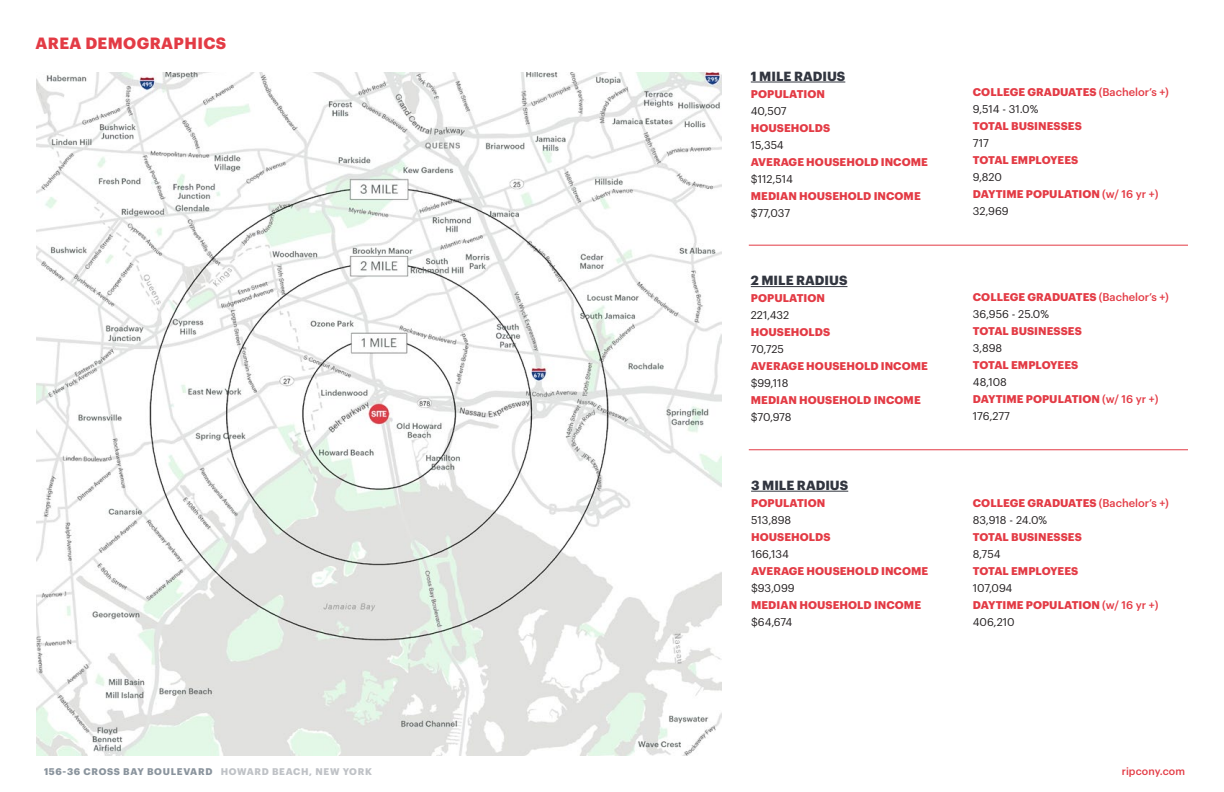
<style>
.page{position:relative;width:1224px;height:792px;background:#fff}
.page>*{position:absolute;margin:0;border:0;box-sizing:border-box;transform-origin:0 0}
.t1{font:700 16px "Graphik";letter-spacing:.025em;color:#e33b45}
.t2{font:700 13px "Graphik";color:#323640}
.t3{font:700 11px/17px "Graphik";letter-spacing:.005em;color:#e33b45}
.t4{font:11px "Graphik";letter-spacing:-.005em;color:#231f20}
.t5{font:500 10.5px "Graphik";letter-spacing:.01em;color:#e33b45}
.t6{font:700 9.5px "Graphik";letter-spacing:.075em;color:#8a949d}
.s1{font-weight:500}
.s2{font-weight:400;color:#231f20}
.s3{color:#bfc2c6}
</style>
<div class="page">
<img style="left:36px;top:72px;width:686px;height:683px">
<hr style="left:749px;top:245px;width:439px;height:1px;background:#e33b45">
<hr style="left:749px;top:449px;width:439px;height:1px;background:#e33b45">
<hr style="left:751px;top:82px;width:94px;height:1px;background:#323640">
<hr style="left:751px;top:286px;width:96px;height:1px;background:#323640">
<hr style="left:751px;top:491px;width:97px;height:1px;background:#323640">
<h1 class="t1" style="left:36px;top:31px;width:192px">AREA DEMOGRAPHICS</h1>
<p class="t2" style="left:751px;top:66px;width:96px">1 MILE RADIUS</p>
<p class="t3" style="left:751px;top:84px;width:76px">POPULATION</p>
<p class="t4" style="left:751px;top:102px;width:37px">40,507</p>
<p class="t3" style="left:751px;top:118px;width:81px">HOUSEHOLDS</p>
<p class="t4" style="left:751px;top:136px;width:34px">15,354</p>
<p class="t3" style="left:751px;top:152px;width:179px">AVERAGE HOUSEHOLD INCOME</p>
<p class="t4" style="left:751px;top:170px;width:44px">$112,514</p>
<p class="t3" style="left:751px;top:186px;width:171px">MEDIAN HOUSEHOLD INCOME</p>
<p class="t4" style="left:751px;top:204px;width:41px">$77,037</p>
<p class="t2" style="left:751px;top:271px;width:98px">2 MILE RADIUS</p>
<p class="t3" style="left:751px;top:289px;width:76px">POPULATION</p>
<p class="t4" style="left:751px;top:307px;width:40px">221,432</p>
<p class="t3" style="left:751px;top:323px;width:81px">HOUSEHOLDS</p>
<p class="t4" style="left:751px;top:341px;width:35px">70,725</p>
<p class="t3" style="left:751px;top:357px;width:179px">AVERAGE HOUSEHOLD INCOME</p>
<p class="t4" style="left:751px;top:375px;width:39px">$99,118</p>
<p class="t3" style="left:751px;top:391px;width:171px">MEDIAN HOUSEHOLD INCOME</p>
<p class="t4" style="left:751px;top:409px;width:42px">$70,978</p>
<p class="t2" style="left:751px;top:475px;width:99px">3 MILE RADIUS</p>
<p class="t3" style="left:751px;top:493px;width:76px">POPULATION</p>
<p class="t4" style="left:751px;top:512px;width:42px">513,898</p>
<p class="t3" style="left:751px;top:527px;width:81px">HOUSEHOLDS</p>
<p class="t4" style="left:751px;top:546px;width:39px">166,134</p>
<p class="t3" style="left:751px;top:561px;width:179px">AVERAGE HOUSEHOLD INCOME</p>
<p class="t4" style="left:751px;top:580px;width:45px">$93,099</p>
<p class="t3" style="left:751px;top:595px;width:171px">MEDIAN HOUSEHOLD INCOME</p>
<p class="t4" style="left:751px;top:614px;width:43px">$64,674</p>
<p class="t3" style="left:973px;top:83px;width:198px">COLLEGE GRADUATES <span class="s1">(Bachelor’s +)<br></span><span class="s2">9,514 - 31.0%</span></p>
<p class="t3" style="left:973px;top:117px;width:110px">TOTAL BUSINESSES</p>
<p class="t4" style="left:973px;top:135px;width:17px">717</p>
<p class="t3" style="left:973px;top:151px;width:107px">TOTAL EMPLOYEES</p>
<p class="t3" style="left:973px;top:168px;width:187px"><span class="s2">9,820<br></span>DAYTIME POPULATION <span class="s1">(w/ 16 yr +)<br></span><span class="s2">32,969</span></p>
<p class="t3" style="left:973px;top:287px;width:198px">COLLEGE GRADUATES <span class="s1">(Bachelor’s +)<br></span><span class="s2">36,956 - 25.0%</span></p>
<p class="t3" style="left:973px;top:321px;width:110px">TOTAL BUSINESSES</p>
<p class="t4" style="left:973px;top:339px;width:31px">3,898</p>
<p class="t3" style="left:973px;top:355px;width:107px">TOTAL EMPLOYEES</p>
<p class="t3" style="left:973px;top:372px;width:187px"><span class="s2">48,108<br></span>DAYTIME POPULATION <span class="s1">(w/ 16 yr +)<br></span><span class="s2">176,277</span></p>
<p class="t3" style="left:973px;top:493px;width:198px">COLLEGE GRADUATES <span class="s1">(Bachelor’s +)<br></span><span class="s2">83,918 - 24.0%</span></p>
<p class="t3" style="left:973px;top:527px;width:110px">TOTAL BUSINESSES</p>
<p class="t4" style="left:973px;top:546px;width:29px">8,754</p>
<p class="t3" style="left:973px;top:561px;width:107px">TOTAL EMPLOYEES</p>
<p class="t3" style="left:973px;top:578px;width:187px"><span class="s2">107,094<br></span>DAYTIME POPULATION <span class="s1">(w/ 16 yr +)<br></span><span class="s2">406,210</span></p>
<p class="t6" style="left:44px;top:764px;width:329px">156-36 CROSS BAY BOULEVARD <span class="s3">HOWARD BEACH, NEW YORK</span></p>
<p class="t5" style="left:1122px;top:763px;width:65px">ripcony.com</p>
</div>
